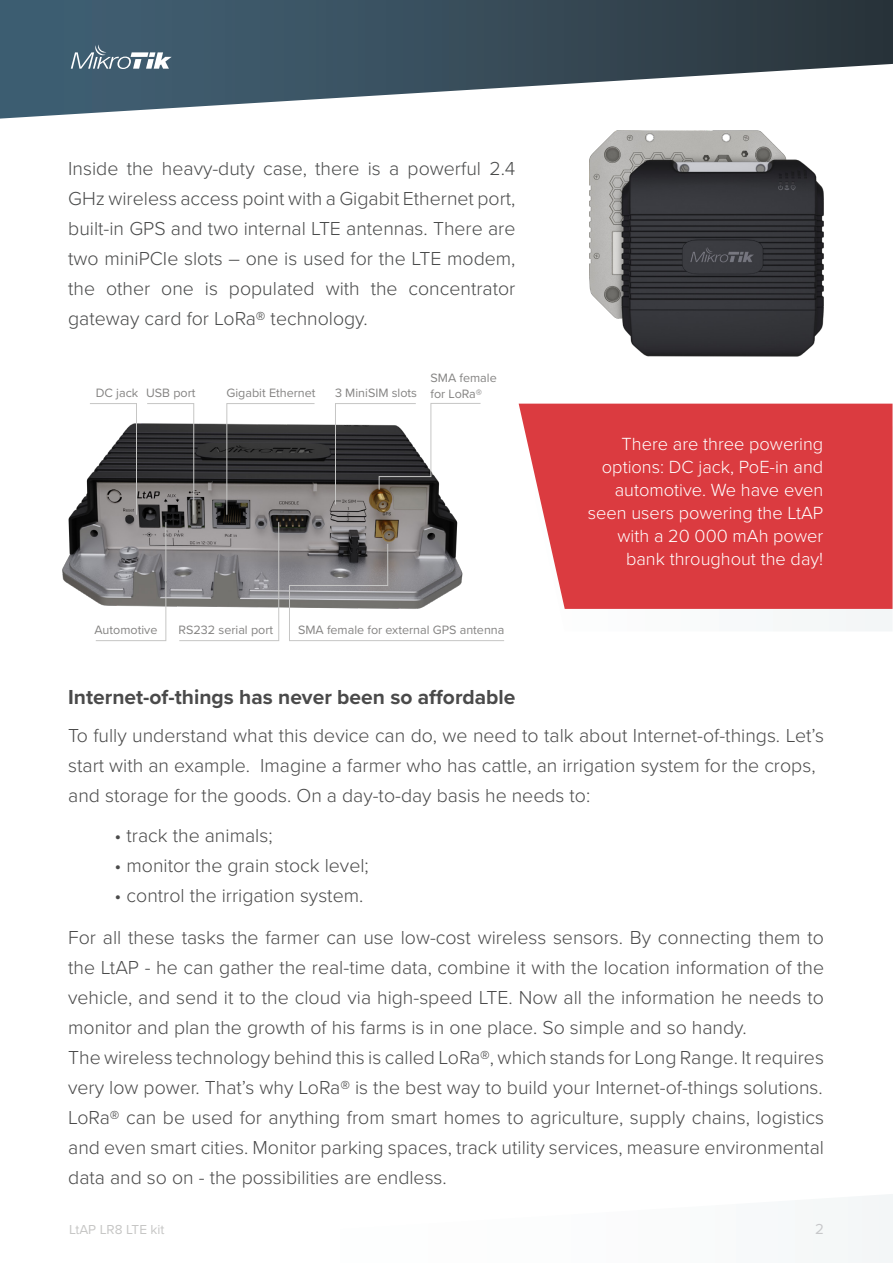
<style>
.page{position:relative;width:893px;height:1263px;background:#fff}
.page>*{position:absolute;margin:0;border:0;box-sizing:border-box;transform-origin:0 0}
.Teksts{font:700 21px "Proxima Nova";color:#4a4a4a}
.Teksts-2{font:300 19.5px/30px "Proxima Nova";color:#4a4a4a}
.Teksts-3{font:300 19.5px/30px "Proxima Nova";color:#494a4a;text-align:justify}
.Teksts-4{font:300 18.15px/23.2px "Proxima Nova";color:#fff;text-align:right}
.t1{font:15px "Proxima Nova";color:#c7c8ca}
.t2{font:13.5px "Proxima Nova";color:#c6c6c5}
.Teksts-5{font:12.6px "Proxima Nova";color:#858483}
</style>
<div class="page">
<div style="left:848px;top:1194px;width:45px;height:69px;background:#f4f6f7"></div>
<img style="left:62px;top:423px;width:396px;height:185px">
<svg style="left:0;top:0;width:893px;height:119px"></svg>
<svg style="left:69px;top:44px;width:103px;height:25px"></svg>
<img style="left:589px;top:131px;width:235px;height:226px">
<svg style="left:95px;top:521px;width:72px;height:120px"></svg>
<svg style="left:146px;top:403px;width:49px;height:112px"></svg>
<svg style="left:226px;top:403px;width:89px;height:112px"></svg>
<svg style="left:89px;top:403px;width:48px;height:112px"></svg>
<svg style="left:179px;top:521px;width:101px;height:120px"></svg>
<svg style="left:335px;top:403px;width:146px;height:102px"></svg>
<svg style="left:829px;top:609px;width:63px;height:22px"></svg>
<div style="left:519px;top:404px;width:373px;height:205px;background:#db3b40"></div>
<svg style="left:289px;top:543px;width:215px;height:98px"></svg>
<p class="Teksts-3" style="left:68px;top:152px;width:449px">Inside the heavy-duty case, there is a powerful 2.4<br>GHz wireless access point with a Gigabit Ethernet port, built-in GPS and two internal LTE antennas. There are two miniPCIe slots – one is used for the LTE modem, the other one is populated with the concentrator gateway card for LoRa® technology.</p>
<p class="Teksts-5" style="left:96px;top:383px;width:44px">DC jack</p>
<p class="Teksts-5" style="left:146px;top:383px;width:51px">USB port</p>
<p class="Teksts-5" style="left:226px;top:383px;width:91px">Gigabit Ethernet</p>
<p class="Teksts-5" style="left:335px;top:383px;width:84px">3 MiniSIM slots</p>
<p class="Teksts-5" style="left:430px;top:368px;width:68px">SMA female</p>
<p class="Teksts-5" style="left:430px;top:384px;width:53px">for LoRa®</p>
<p class="Teksts-5" style="left:95px;top:620px;width:64px">Automotive</p>
<p class="Teksts-5" style="left:179px;top:620px;width:96px">RS232 serial port</p>
<p class="Teksts-5" style="left:298px;top:620px;width:208px">SMA female for external GPS antenna</p>
<p class="Teksts-4" style="left:588px;top:431px;width:237px">There are three powering options: DC jack, PoE-in and automotive. We have even seen users powering the LtAP with a 20 000 mAh power bank throughout the day!</p>
<p class="Teksts" style="left:68px;top:681px;width:449px">Internet-of-things has never been so affordable</p>
<p class="Teksts-2" style="left:68px;top:719px;width:757px">To fully understand what this device can do, we need to talk about Internet-of-things. Let’s start with an example. Imagine a farmer who has cattle, an irrigation system for the crops,</p>
<p class="Teksts-2" style="left:68px;top:779px;width:524px">and storage for the goods. On a day-to-day basis he needs to:</p>
<p class="Teksts-2" style="left:115px;top:819px;width:160px">• track the animals;</p>
<p class="Teksts-2" style="left:115px;top:849px;width:256px">• monitor the grain stock level;</p>
<p class="Teksts-2" style="left:115px;top:879px;width:250px">• control the irrigation system.</p>
<p class="Teksts-2" style="left:68px;top:921px;width:757px;text-align:justify">For all these tasks the farmer can use low-cost wireless sensors. By connecting them to the LtAP - he can gather the real-time data, combine it with the location information of the vehicle, and send it to the cloud via high-speed LTE. Now all the information he needs to monitor and plan the growth of his farms is in one place. So simple and so handy.</p>
<p class="Teksts-2" style="left:68px;top:1041px;width:757px">The wireless technology behind this is called LoRa®, which stands for Long Range. It requires very low power. That’s why LoRa® is the best way to build your Internet-of-things solutions.</p>
<p class="Teksts-2" style="left:68px;top:1101px;width:757px;text-align:justify">LoRa® can be used for anything from smart homes to agriculture, supply chains, logistics and even smart cities. Monitor parking spaces, track utility services, measure environmental data and so on - the possibilities are endless.</p>
<p class="t2" style="left:69px;top:1219px;width:97px">LtAP LR8 LTE kit</p>
<p class="t1" style="left:815px;top:1218px;width:10px">2</p>
</div>
